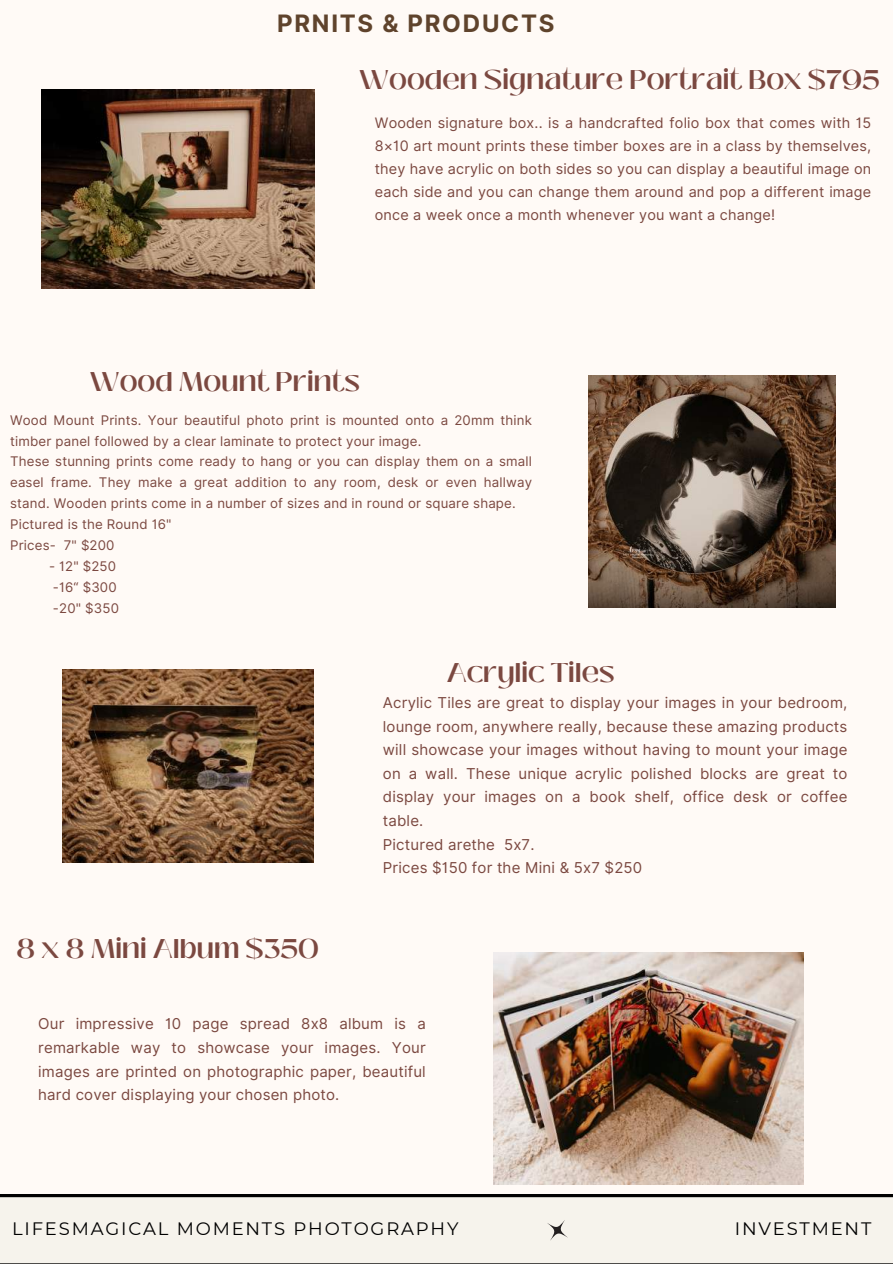
<style>
.page{position:relative;width:893px;height:1264px;background:#fff}
.page>*{position:absolute;margin:0;border:0;box-sizing:border-box;transform-origin:0 0}
.t1{font:600 27px "Black Mango";color:#7b4840}
.t2{font:700 24px "Inter";letter-spacing:.07em;color:#5f432c}
.t3{font:18px "Montserrat";letter-spacing:.1em;color:#000}
.t4{font:15px/23.7px "Inter";letter-spacing:.015em;color:#7b4840}
.t5{font:14.4px/23px "Inter";letter-spacing:.01em;color:#7b4840;text-align:justify}
.t6{font:13.2px/20.9px "Inter";letter-spacing:.01em;color:#7b4840}
</style>
<div class="page">
<div style="left:0;top:0;width:892px;height:1263px;background:#fffaf6"></div>
<img style="left:42px;top:89px;width:272px;height:199px">
<img style="left:62px;top:669px;width:251px;height:193px">
<img style="left:588px;top:375px;width:246px;height:232px">
<img style="left:493px;top:952px;width:310px;height:232px">
<svg style="left:0;top:1194px;width:892px;height:4px;background:#31302f"></svg>
<svg style="left:547px;top:1219px;width:21px;height:22px"></svg>
<h2 class="t2" style="left:277px;top:8px;width:279px">PRNITS &amp; PRODUCTS</h2>
<h1 class="t1" style="left:359px;top:59px;width:522px">Wooden Signature Portrait Box $795</h1>
<p class="t5" style="left:375px;top:112px;width:498px">Wooden signature box.. is a handcrafted folio box that comes with 15<br>8×10 art mount prints these timber boxes are in a class by themselves, they have acrylic on both sides so you can display a beautiful image on each side and you can change them around and pop a different image once a week once a month whenever you want a change!</p>
<h1 class="t1" style="left:89px;top:361px;width:272px">Wood Mount Prints</h1>
<p class="t6" style="left:10px;top:409px;width:523px">Wood Mount Prints. Your beautiful photo print is mounted onto a 20mm think timber panel followed by a clear laminate to protect your image.<br>These stunning prints come ready to hang or you can display them on a small easel frame. They make a great addition to any room, desk or even hallway stand. Wooden prints come in a number of sizes and in round or square shape.<br>Pictured is the Round 16"<br>Prices- 7" $200</p>
<p class="t6" style="left:49px;top:555px;width:71px">- 12" $250 -16“ $300 -20" $350</p>
<h1 class="t1" style="left:16px;top:928px;width:304px">8 x 8 Mini Album $350</h1>
<h1 class="t1" style="left:446px;top:652px;width:169px">Acrylic Tiles</h1>
<p class="t4" style="left:383px;top:690px;width:466px">Acrylic Tiles are great to display your images in your bedroom, lounge room, anywhere really, because these amazing products will showcase your images without having to mount your image on a wall. These unique acrylic polished blocks are great to display your images on a book shelf, office desk or coffee table.<br>Pictured arethe 5x7.<br>Prices $150 for the Mini &amp; 5x7 $250</p>
<p class="t4" style="left:38px;top:1012px;width:389px;text-align:justify">Our impressive 10 page spread 8x8 album is a remarkable way to showcase your images. Your images are printed on photographic paper, beautiful hard cover displaying your chosen photo.</p>
<p class="t3" style="left:12px;top:1217px;width:448px">LIFESMAGICAL MOMENTS PHOTOGRAPHY</p>
<p class="t3" style="left:734px;top:1217px;width:138px">INVESTMENT</p>
</div>
